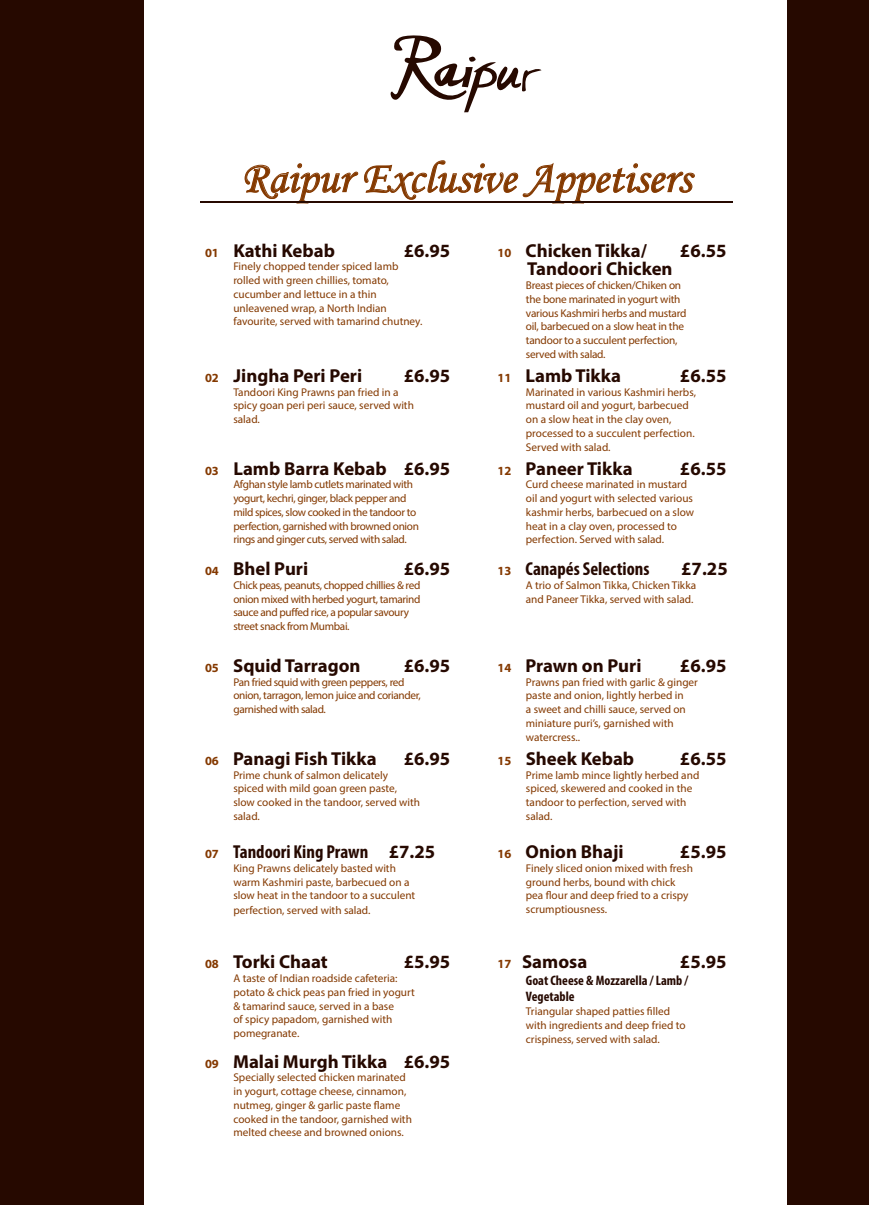
<style>
.page{position:relative;width:869px;height:1205px;background:#fff}
.page>*{position:absolute;margin:0;border:0;box-sizing:border-box;transform-origin:0 0}
.t1{font:45px "Monotype Corsiva";color:#843900}
.t2{font:700 18.75px "Myriad Pro";color:#260900}
.t3{font:700 condensed 18.75px "Myriad Pro";color:#260900}
.t4{font:700 condensed 13.75px/16.5px "Myriad Pro";color:#260900}
.t5{font:11.25px/13.8px "Myriad Pro";color:#843900}
.t6{font:11.25px/13.8px "Myriad Pro";letter-spacing:-.03em;color:#843900}
.t7{font:11.25px/13.8px "Myriad Pro";letter-spacing:-.02em;color:#843900}
.s1{font-size:12.5px;color:#843900}
.s2{font-stretch:normal;font-size:12.5px;color:#843900}
.s3{font-stretch:normal}
</style>
<div class="page">
<div style="left:0;top:0;width:144px;height:1205px;background:#260900"></div>
<div style="left:787px;top:0;width:81px;height:1205px;background:#260900"></div>
<svg style="left:390px;top:35px;width:151px;height:78px"></svg>
<svg style="left:244px;top:163px;width:114px;height:38px"></svg>
<svg style="left:364px;top:160px;width:330px;height:41px"></svg>
<hr style="left:200px;top:201px;width:531px;height:2px;background:#260900">
<h1 class="t1" style="left:241px;top:151px;width:452px">Raipur Exclusive Appetisers</h1>
<h2 class="t2" style="left:205px;top:238px;width:131px"><span class="s1">01</span> Kathi Kebab</h2>
<h2 class="t2" style="left:403px;top:238px;width:48px">£6.95</h2>
<p class="t5" style="left:233px;top:259px;width:190px">Finely chopped tender spiced lamb rolled with green chillies, tomato, cucumber and lettuce in a thin unleavened wrap, a North Indian favourite, served with tamarind chutney.</p>
<h2 class="t2" style="left:205px;top:363px;width:158px"><span class="s1">02</span> Jingha Peri Peri</h2>
<h2 class="t2" style="left:403px;top:363px;width:48px">£6.95</h2>
<p class="t5" style="left:233px;top:385px;width:182px">Tandoori King Prawns pan fried in a spicy goan peri peri sauce, served with salad.</p>
<h2 class="t2" style="left:205px;top:456px;width:246px"><span class="s1">03</span> Lamb Barra Kebab £6.95</h2>
<p class="t6" style="left:233px;top:478px;width:187px">Afghan style lamb cutlets marinated with yogurt, kechri, ginger, black pepper and mild spices, slow cooked in the tandoor to perfection, garnished with browned onion rings and ginger cuts, served with salad.</p>
<h2 class="t2" style="left:205px;top:556px;width:105px"><span class="s1">04</span> Bhel Puri</h2>
<h2 class="t2" style="left:403px;top:556px;width:48px">£6.95</h2>
<p class="t6" style="left:233px;top:578px;width:188px">Chick peas, peanuts, chopped chillies &amp; red onion mixed with herbed yogurt, tamarind sauce and puffed rice, a popular savoury street snack from Mumbai.</p>
<h2 class="t2" style="left:205px;top:653px;width:157px"><span class="s1">05</span> Squid Tarragon</h2>
<h2 class="t2" style="left:403px;top:653px;width:48px">£6.95</h2>
<p class="t6" style="left:233px;top:675px;width:189px">Pan fried squid with green peppers, red onion, tarragon, lemon juice and coriander, garnished with salad.</p>
<h2 class="t2" style="left:205px;top:746px;width:173px"><span class="s1">06</span> Panagi Fish Tikka</h2>
<h2 class="t2" style="left:403px;top:746px;width:48px">£6.95</h2>
<p class="t5" style="left:233px;top:768px;width:188px">Prime chunk of salmon delicately spiced with mild goan green paste, slow cooked in the tandoor, served with salad.</p>
<h2 class="t3" style="left:205px;top:840px;width:232px"><span class="s2">07</span> Tandoori King Prawn <span class="s3">£7.25</span></h2>
<p class="t5" style="left:233px;top:861px;width:183px">King Prawns delicately basted with warm Kashmiri paste, barbecued on a slow heat in the tandoor to a succulent</p>
<p class="t5" style="left:233px;top:903px;width:139px">perfection, served with salad.</p>
<h2 class="t2" style="left:205px;top:950px;width:124px"><span class="s1">08</span> Torki Chaat</h2>
<h2 class="t2" style="left:403px;top:950px;width:48px">£5.95</h2>
<p class="t5" style="left:233px;top:971px;width:183px">A taste of Indian roadside cafeteria: potato &amp; chick peas pan fried in yogurt &amp; tamarind sauce, served in a base<br>of spicy papadom, garnished with pomegranate.</p>
<h2 class="t2" style="left:205px;top:1049px;width:247px"><span class="s1">09</span> Malai Murgh Tikka £6.95</h2>
<p class="t5" style="left:233px;top:1070px;width:180px">Specially selected chicken marinated in yogurt, cottage cheese, cinnamon, nutmeg, ginger &amp; garlic paste flame cooked in the tandoor, garnished with melted cheese and browned onions.</p>
<h2 class="t2" style="left:497px;top:238px;width:151px"><span class="s1">10</span> Chicken Tikka/</h2>
<h2 class="t2" style="left:679px;top:238px;width:48px">£6.55</h2>
<h2 class="t2" style="left:527px;top:257px;width:147px">Tandoori Chicken</h2>
<p class="t7" style="left:525px;top:278px;width:162px">Breast pieces of chicken/Chiken on the bone marinated in yogurt with various Kashmiri herbs and mustard oil, barbecued on a slow heat in the tandoor to a succulent perfection, served with salad.</p>
<h2 class="t2" style="left:497px;top:363px;width:125px"><span class="s1">11</span> Lamb Tikka</h2>
<h2 class="t2" style="left:679px;top:363px;width:48px">£6.55</h2>
<p class="t5" style="left:525px;top:385px;width:171px">Marinated in various Kashmiri herbs, mustard oil and yogurt, barbecued on a slow heat in the clay oven, processed to a succulent perfection.<br>Served with salad.</p>
<h2 class="t2" style="left:497px;top:456px;width:136px"><span class="s1">12</span> Paneer Tikka</h2>
<h2 class="t2" style="left:679px;top:456px;width:48px">£6.55</h2>
<p class="t5" style="left:525px;top:478px;width:170px">Curd cheese marinated in mustard oil and yogurt with selected various kashmir herbs, barbecued on a slow heat in a clay oven, processed to perfection. Served with salad.</p>
<h2 class="t3" style="left:497px;top:557px;width:153px"><span class="s2">13</span> Canapés Selections</h2>
<h2 class="t2" style="left:681px;top:556px;width:48px">£7.25</h2>
<p class="t5" style="left:525px;top:578px;width:172px">A trio of Salmon Tikka, Chicken Tikka and Paneer Tikka, served with salad.</p>
<h2 class="t2" style="left:497px;top:653px;width:145px"><span class="s1">14</span> Prawn on Puri</h2>
<h2 class="t2" style="left:679px;top:653px;width:48px">£6.95</h2>
<p class="t5" style="left:525px;top:675px;width:173px">Prawns pan fried with garlic &amp; ginger paste and onion, lightly herbed in<br>a sweet and chilli sauce, served on miniature puri’s, garnished with watercress..</p>
<h2 class="t2" style="left:497px;top:746px;width:138px"><span class="s1">15</span> Sheek Kebab</h2>
<h2 class="t2" style="left:679px;top:746px;width:48px">£6.55</h2>
<p class="t5" style="left:525px;top:768px;width:175px">Prime lamb mince lightly herbed and spiced, skewered and cooked in the tandoor to perfection, served with salad.</p>
<h2 class="t2" style="left:497px;top:839px;width:128px"><span class="s1">16</span> Onion Bhaji</h2>
<h2 class="t2" style="left:679px;top:839px;width:48px">£5.95</h2>
<p class="t5" style="left:525px;top:861px;width:168px">Finely sliced onion mixed with fresh ground herbs, bound with chick pea flour and deep fried to a crispy scrumptiousness.</p>
<h2 class="t2" style="left:497px;top:950px;width:91px"><span class="s1">17</span> Samosa</h2>
<h2 class="t2" style="left:679px;top:950px;width:48px">£5.95</h2>
<p class="t4" style="left:525px;top:972px;width:164px">Goat Cheese &amp; Mozzarella / Lamb /<br>Vegetable</p>
<p class="t5" style="left:525px;top:1004px;width:161px">Triangular shaped patties filled with ingredients and deep fried to crispiness, served with salad.</p>
</div>
